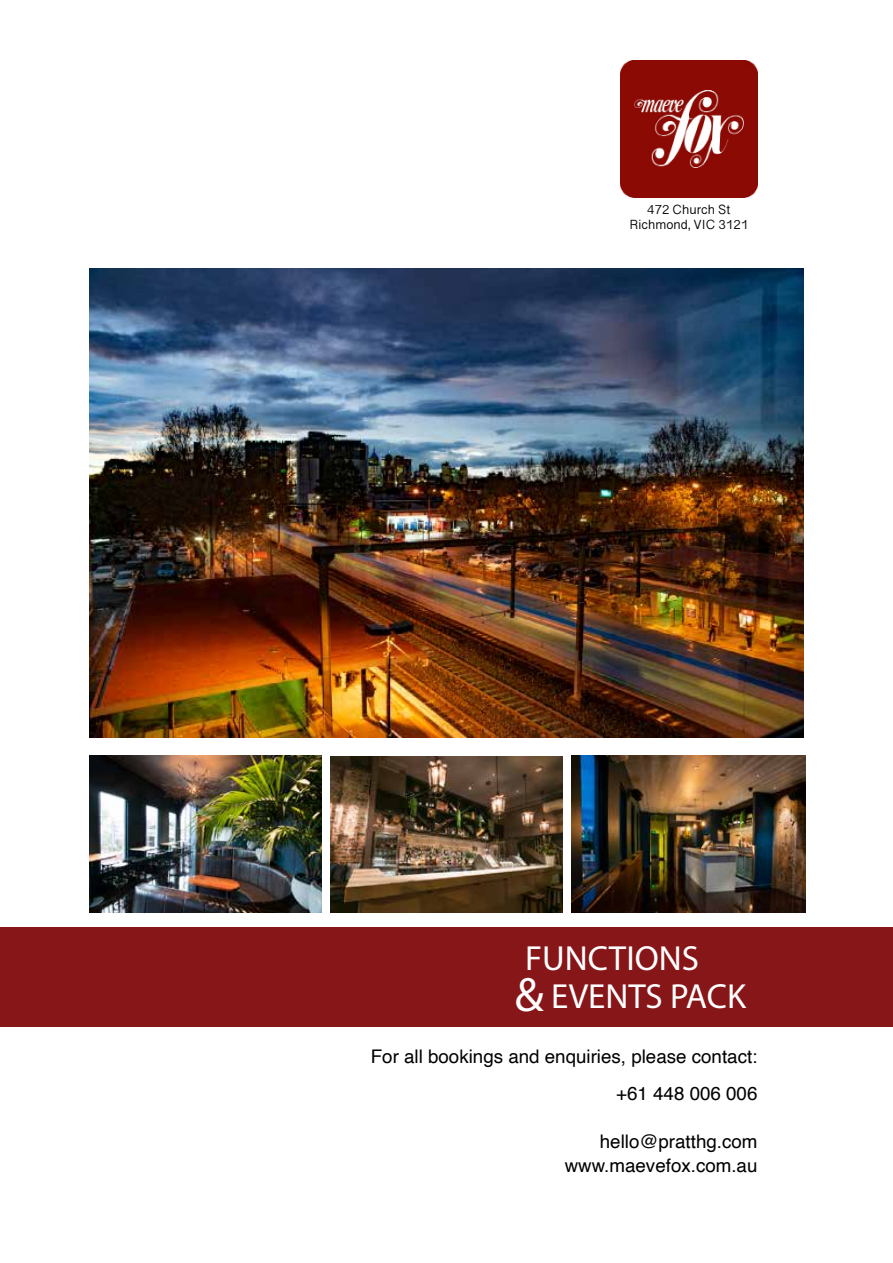
<style>
.page{position:relative;width:893px;height:1263px;background:#fff}
.page>*{position:absolute;margin:0;border:0;box-sizing:border-box;transform-origin:0 0}
.t1{font:34.95px/38.4px "Myriad Pro";color:#fff}
.t2{font:18.75px/36.8px "Helvetica";color:#000;text-align:right}
.t3{font:13.5px/15.8px "Devanagari Sangam MN";color:#000;text-align:center}
.s1{font-size:48.45px}
</style>
<div class="page">
<div style="left:0;top:927px;width:893px;height:99px;background:#871619"></div>
<img style="left:620px;top:60px;width:137px;height:137px">
<img style="left:90px;top:756px;width:232px;height:156px">
<img style="left:331px;top:756px;width:231px;height:156px">
<img style="left:90px;top:269px;width:713px;height:469px">
<img style="left:572px;top:755px;width:233px;height:157px">
<p class="t3" style="left:629px;top:201px;width:120px">472 Church St<br>Richmond, VIC 3121</p>
<h1 class="t1" style="left:515px;top:938px;width:233px">FUNCTIONS<br><span class="s1">&amp;</span> EVENTS PACK</h1>
<p class="t2" style="left:371px;top:1038px;width:388px">For all bookings and enquiries, please contact: +61 448 006 006</p>
<p class="t2" style="left:565px;top:1130px;width:194px;line-height:24px">hello@pratthg.com www.maevefox.com.au</p>
</div>
